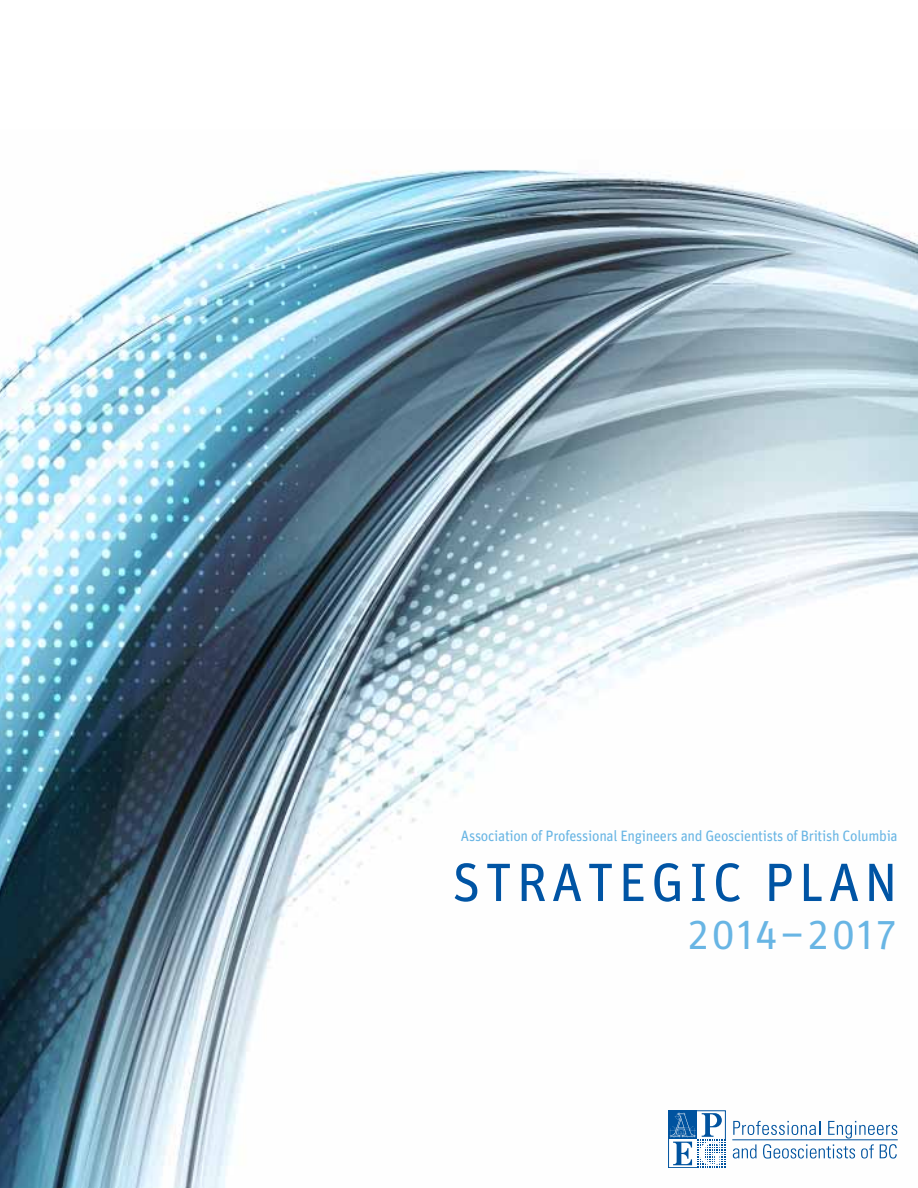
<style>
.page{position:relative;width:918px;height:1188px;background:#fff}
.page>*{position:absolute;margin:0;border:0;box-sizing:border-box;transform-origin:0 0}
.t1{font:54px "Unit OT";letter-spacing:.08em;color:#0054a4}
.t2{font:40.5px "Unit OT";letter-spacing:.08em;color:#68b5e4}
.t3{font:15px "Unit OT";letter-spacing:-.02em;color:#68b5e4;scale:.96 1}
</style>
<div class="page">
<img style="left:0;top:169px;width:918px;height:1019px">
<hr style="left:732px;top:1140px;width:166px;height:1px;background:#00539f">
<svg style="left:733px;top:1121px;width:164px;height:38px"></svg>
<div style="left:668px;top:1111px;width:58px;height:57px;border:1px solid #00539f"></div>
<div style="left:669px;top:1111px;width:28px;height:28px;background:#00539f"></div>
<svg style="left:670px;top:1112px;width:56px;height:56px"></svg>
<p class="t3" style="left:461px;top:827px;width:456px">Association of Professional Engineers and Geoscientists of British Columbia</p>
<h1 class="t1" style="left:452px;top:848px;width:447px">Strategic Plan</h1>
<h2 class="t2" style="left:687px;top:909px;width:213px">2014–2017</h2>
</div>
